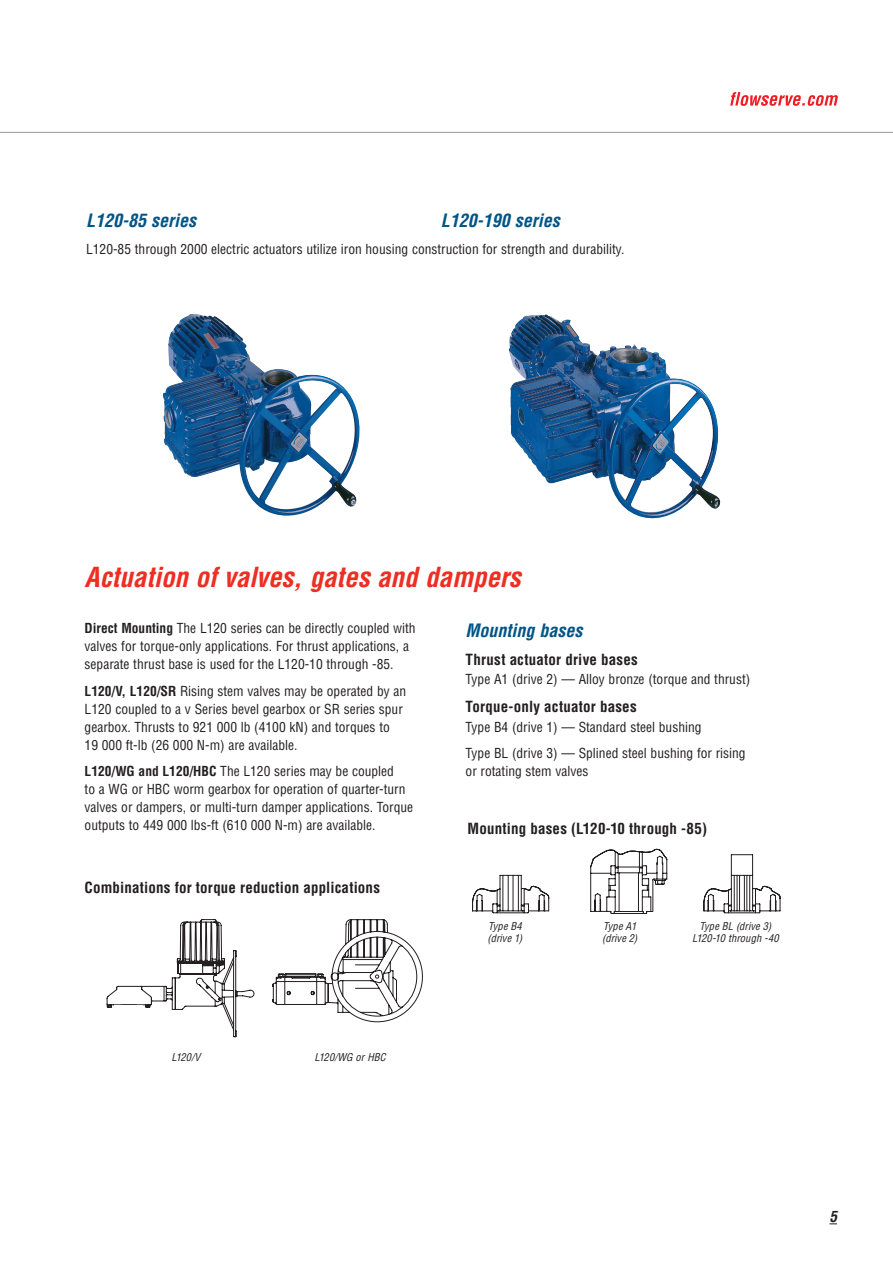
<style>
.page{position:relative;width:893px;height:1263px;background:#fff}
.page>*{position:absolute;margin:0;border:0;box-sizing:border-box;transform-origin:0 0}
.t1{font:italic 700 condensed 27px "Helvetica LT Std";color:#ee2e22}
.t2{font:italic 700 condensed 18px "Helvetica LT Std";color:#005486}
.t3{font:700 condensed 15px "Helvetica LT Std";letter-spacing:.01em;color:#231f20}
.t4{font:italic 700 condensed 15px "Helvetica LT Std";color:#231f20}
.t5{font:condensed 13.5px/18px "Helvetica LT Std";color:#231f20}
.t6{font:italic condensed 10.5px/12px "Helvetica LT Std";letter-spacing:.01em;color:#231f20}
.s1{font-weight:700}
</style>
<div class="page">
<img style="left:163px;top:314px;width:197px;height:202px">
<img style="left:509px;top:314px;width:212px;height:205px">
<svg style="left:472px;top:874px;width:78px;height:40px"></svg>
<svg style="left:590px;top:849px;width:78px;height:65px"></svg>
<svg style="left:703px;top:854px;width:78px;height:60px"></svg>
<svg style="left:107px;top:919px;width:316px;height:119px"></svg>
<div style="left:114px;top:1005px;width:29px;height:66px;background:#fff"></div>
<hr style="left:0;top:132px;width:893px;height:1px;background:#a1968b">
<svg style="left:730px;top:92px;width:108px;height:14px"></svg>
<h2 class="t2" style="left:86px;top:210px;width:111px">L120-85 series</h2>
<p class="t5" style="left:86px;top:240px;width:540px">L120-85 through 2000 electric actuators utilize iron housing construction for strength and durability.</p>
<h2 class="t2" style="left:441px;top:210px;width:120px">L120-190 series</h2>
<h1 class="t1" style="left:85px;top:560px;width:438px">Actuation of valves, gates and dampers</h1>
<p class="t5" style="left:85px;top:619px;width:333px"><span class="s1">Direct Mounting</span> The L120 series can be directly coupled with valves for torque-only applications. For thrust applications, a separate thrust base is used for the L120-10 through -85.</p>
<p class="t5" style="left:85px;top:682px;width:323px"><span class="s1">L120/V, L120/SR</span> Rising stem valves may be operated by an L120 coupled to a v Series bevel gearbox or SR series spur gearbox. Thrusts to 921 000 lb (4100 kN) and torques to 19 000 ft-lb (26 000 N-m) are available.</p>
<p class="t5" style="left:85px;top:762px;width:330px"><span class="s1">L120/WG and L120/HBC</span> The L120 series may be coupled<br>to a WG or HBC worm gearbox for operation of quarter-turn valves or dampers, or multi-turn damper applications. Torque outputs to 449 000 lbs-ft (610 000 N-m) are available.</p>
<p class="t3" style="left:85px;top:878px;width:297px">Combinations for torque reduction applications</p>
<p class="t6" style="left:172px;top:1051px;width:30px">L120/V</p>
<p class="t6" style="left:315px;top:1051px;width:73px">L120/WG or HBC</p>
<h2 class="t2" style="left:466px;top:619px;width:118px">Mounting bases</h2>
<p class="t3" style="left:466px;top:650px;width:174px">Thrust actuator drive bases</p>
<p class="t5" style="left:466px;top:670px;width:286px">Type A1 (drive 2) — Alloy bronze (torque and thrust)</p>
<p class="t3" style="left:466px;top:697px;width:173px">Torque-only actuator bases</p>
<p class="t5" style="left:466px;top:713px;width:282px;line-height:26.5px">Type B4 (drive 1) — Standard steel bushing<br>Type BL (drive 3) — Splined steel bushing for rising</p>
<p class="t5" style="left:466px;top:762px;width:124px">or rotating stem valves</p>
<p class="t3" style="left:468px;top:819px;width:241px">Mounting bases (L120-10 through -85)</p>
<p class="t6" style="left:487px;top:920px;width:36px">Type B4 (drive 1)</p>
<p class="t6" style="left:602px;top:920px;width:37px">Type A1 (drive 2)</p>
<p class="t6" style="left:692px;top:920px;width:88px;text-align:center">Type BL (drive 3)<br>L120-10 through -40</p>
<p class="t4" style="left:829px;top:1207px;width:9px">5</p>
</div>
